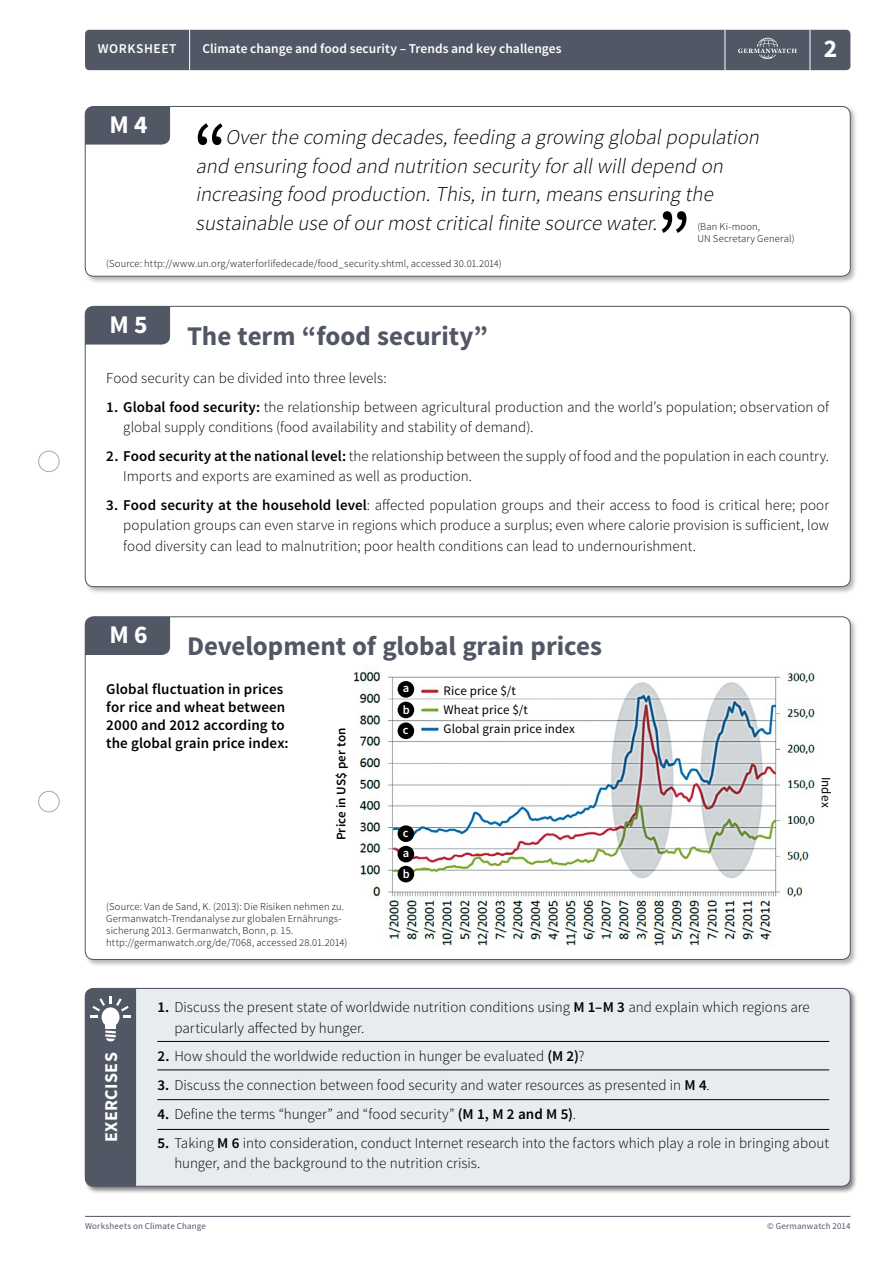
<style>
.page{position:relative;width:893px;height:1263px;background:#fff}
.page>*{position:absolute;margin:0;border:0;box-sizing:border-box;transform-origin:0 0}
.Zwischenüberschrift{font:700 27px "Source Sans Pro";letter-spacing:-.005em;color:#525765}
.t1{font:700 25.5px "Source Sans Pro";color:#fff}
.AB-fließ_2013_kursiv{font:italic 300 21px/28.5px "Source Sans Pro";color:#000}
.t2{font:700 18px "Source Sans Pro";letter-spacing:.02em;color:#fff}
.AB-fließ_2013{font:300 15px/20.2px "Source Sans Pro";color:#000}
.AB-fließ_2013-2{font:600 15px/18px "Source Sans Pro";letter-spacing:.005em;color:#000}
.t3{font:600 13.5px "Source Sans Pro";letter-spacing:.005em;color:#fff}
.t4{font:600 13.5px "Source Sans Pro";letter-spacing:.04em;color:#fff}
.AB-fließ_2013-3{font:13.05px "Source Sans Pro";letter-spacing:.01em;color:#000}
.AB-fließ_2013-4{font:600 13.05px "Source Sans Pro";letter-spacing:.005em;color:#000}
.AB-fließ_2013-5{font:600 12.45px "Source Sans Pro";color:#fff}
.t5{font:300 10.5px/12px "Source Sans Pro";letter-spacing:.015em;color:#000}
.t6{font:9px "Source Sans Pro";letter-spacing:.02em;color:#525765}
.s1{font-weight:600}
</style>
<div class="page">
<div style="left:84px;top:615px;width:774px;height:352px;background:#000;opacity:.3"></div>
<div style="left:85px;top:617px;width:765px;height:342px;background:#fff;border-radius:9px"></div>
<div style="left:84px;top:105px;width:774px;height:179px;background:#000;opacity:.3"></div>
<div style="left:85px;top:106px;width:765px;height:170px;background:#fff;border-radius:9px"></div>
<div style="left:85px;top:106px;width:765px;height:170px;border:1px solid #525765;border-radius:9px"></div>
<div style="left:85px;top:106px;width:85px;height:39px;background:#525765"></div>
<svg style="left:198px;top:123px;width:25px;height:22px"></svg>
<svg style="left:662px;top:211px;width:24px;height:22px"></svg>
<div style="left:85px;top:30px;width:765px;height:40px;background:#525765;border-radius:4px"></div>
<svg style="left:738px;top:38px;width:59px;height:21px"></svg>
<div style="left:38px;top:451px;width:22px;height:21px;border:1px solid #a4a8b3;border-radius:50%"></div>
<div style="left:38px;top:791px;width:22px;height:21px;border:1px solid #a4a8b3;border-radius:50%"></div>
<div style="left:84px;top:304px;width:774px;height:290px;background:#000;opacity:.3"></div>
<div style="left:85px;top:306px;width:765px;height:281px;background:#fff;border-radius:9px"></div>
<div style="left:85px;top:306px;width:85px;height:39px;background:#525765"></div>
<div style="left:85px;top:617px;width:85px;height:38px;background:#525765"></div>
<div style="left:84px;top:986px;width:774px;height:208px;background:#000;opacity:.5"></div>
<div style="left:85px;top:988px;width:765px;height:198px;background:#e7ecee;border-radius:9px"></div>
<div style="left:85px;top:988px;width:765px;height:198px;border:1px solid #525765;border-radius:9px"></div>
<div style="left:85px;top:988px;width:51px;height:198px;background:#525765"></div>
<hr style="left:157px;top:1041px;width:672px;height:1px;background:#000">
<hr style="left:157px;top:1069px;width:672px;height:1px;background:#000">
<hr style="left:157px;top:1099px;width:672px;height:1px;background:#000">
<hr style="left:157px;top:1129px;width:672px;height:1px;background:#000">
<img style="left:353px;top:668px;width:462px;height:278px">
<div style="left:398px;top:681px;width:16px;height:17px;background:#000;border-radius:50%"></div>
<div style="left:398px;top:702px;width:16px;height:16px;background:#000;border-radius:50%"></div>
<div style="left:398px;top:722px;width:16px;height:17px;background:#000;border-radius:50%"></div>
<div style="left:398px;top:846px;width:16px;height:16px;background:#000;border-radius:50%"></div>
<div style="left:398px;top:866px;width:16px;height:16px;background:#000;border-radius:50%"></div>
<div style="left:398px;top:825px;width:16px;height:17px;background:#000;border-radius:50%"></div>
<hr style="left:810px;top:30px;width:1px;height:40px;background:#fff">
<hr style="left:725px;top:30px;width:1px;height:40px;background:#fff">
<hr style="left:189px;top:30px;width:1px;height:40px;background:#fff">
<hr style="left:85px;top:1216px;width:765px;height:1px;background:#525765">
<p class="t4" style="left:98px;top:40px;width:80px">WORKSHEET</p>
<p class="t3" style="left:202px;top:40px;width:361px">Climate change and food security – Trends and key challenges</p>
<h1 class="t1" style="left:110px;top:108px;width:40px">M 4</h1>
<p class="AB-fließ_2013_kursiv" style="left:196px;top:123px;width:569px;text-indent:30px">Overthe coming decades,feeding a growing globalpopulation and ensuring food and nutrition security forallwilldepend on increasing food production.This,in turn,means ensuring the sustainable use ofourmostcriticalfinite source water.</p>
<p class="t5" style="left:697px;top:221px;width:99px">(Ban Ki-moon,<br>UN Secretary General)</p>
<p class="t5" style="left:106px;top:258px;width:397px">(Source: http://www.un.org/waterforlifedecade/food_security.shtml, accessed 30.01.2014)</p>
<h1 class="t1" style="left:110px;top:308px;width:40px">M 5</h1>
<p class="Zwischenüberschrift" style="left:187px;top:318px;width:302px">The term “food security”</p>
<p class="t1" style="left:824px;top:32px;width:15px">2</p>
<p class="AB-fließ_2013" style="left:106px;top:368px;width:282px">Food security can be divided into three levels:</p>
<p class="AB-fließ_2013" style="left:123px;top:397px;width:707px;text-indent:-17px"><span class="s1">1. Global food security:</span> the relationship between agricultural production and the world’s population; observation of global supply conditions (food availability and stability of demand).</p>
<p class="AB-fließ_2013" style="left:123px;top:446px;width:707px;text-indent:-17px"><span class="s1">2. Food security at the national level:</span> the relationship between the supply of food and the population in each country.<br>Imports and exports are examined as well as production.</p>
<p class="AB-fließ_2013" style="left:123px;top:495px;width:707px;text-align:justify;text-indent:-17px"><span class="s1">3. Food security at the household level</span>: affected population groups and their access to food is critical here; poor population groups can even starve in regions which produce a surplus; even where calorie provision is sufficient, low food diversity can lead to malnutrition; poor health conditions can lead to undernourishment.</p>
<h1 class="t1" style="left:110px;top:618px;width:40px">M 6</h1>
<p class="Zwischenüberschrift" style="left:187px;top:629px;width:417px">Development of global grain prices</p>
<p class="AB-fließ_2013-2" style="left:106px;top:680px;width:184px">Global fluctuation in prices for rice and wheat between<br>2000 and 2012 according to the global grain price index:</p>
<p class="AB-fließ_2013-4" style="left:333px;top:840px;width:114px;rotate:-90deg">Price in US$ per ton</p>
<p class="t5" style="left:106px;top:901px;width:243px">(Source: Van de Sand, K. (2013): Die Risiken nehmen zu.<br>Germanwatch-Trendanalyse zur globalen Ernährungs&shy;sicherung 2013. Germanwatch, Bonn, p. 15. http://germanwatch.org/de/7068, accessed 28.01.2014)</p>
<p class="AB-fließ_2013-5" style="left:403px;top:680px;width:8px">a</p>
<p class="AB-fließ_2013-5" style="left:403px;top:702px;width:8px">b</p>
<p class="AB-fließ_2013-5" style="left:403px;top:722px;width:7px">c</p>
<p class="AB-fließ_2013-3" style="left:443px;top:683px;width:74px">Rice price $/t</p>
<p class="AB-fließ_2013-3" style="left:443px;top:702px;width:86px">Wheat price $/t</p>
<p class="AB-fließ_2013-3" style="left:443px;top:720px;width:133px">Global grain price index</p>
<p class="AB-fließ_2013-5" style="left:403px;top:824px;width:7px">c</p>
<p class="AB-fließ_2013-5" style="left:403px;top:844px;width:8px">a</p>
<p class="AB-fließ_2013-5" style="left:403px;top:866px;width:8px">b</p>
<p class="AB-fließ_2013-3" style="left:834px;top:777px;width:32px;rotate:90deg">Index</p>
<h1 class="t2" style="left:100px;top:1142px;width:91px;rotate:-90deg">EXERCISES</h1>
<p class="AB-fließ_2013" style="left:174px;top:997px;width:637px;text-indent:-17px"><span class="s1">1.</span> Discuss the present state of worldwide nutrition conditions using <span class="s1">M 1–M 3</span> and explain which regions are particularly affected by hunger.</p>
<p class="AB-fließ_2013" style="left:157px;top:1046px;width:429px"><span class="s1">2.</span> How should the worldwide reduction in hunger be evaluated <span class="s1">(M 2)</span>?</p>
<p class="AB-fließ_2013" style="left:157px;top:1075px;width:554px"><span class="s1">3.</span> Discuss the connection between food security and water resources as presented in <span class="s1">M 4</span>.</p>
<p class="AB-fließ_2013" style="left:157px;top:1104px;width:420px"><span class="s1">4.</span> Define the terms “hunger” and “food security” <span class="s1">(M 1, M 2 and M 5)</span>.</p>
<p class="AB-fließ_2013" style="left:174px;top:1132px;width:656px;text-indent:-17px"><span class="s1">5.</span> Taking <span class="s1">M 6</span> into consideration, conduct Internet research into the factors which play a role in bringing about hunger, and the background to the nutrition crisis.</p>
<p class="t6" style="left:85px;top:1220px;width:123px">Worksheets on Climate Change</p>
<p class="t6" style="left:767px;top:1220px;width:85px">© Germanwatch 2014</p>
</div>
